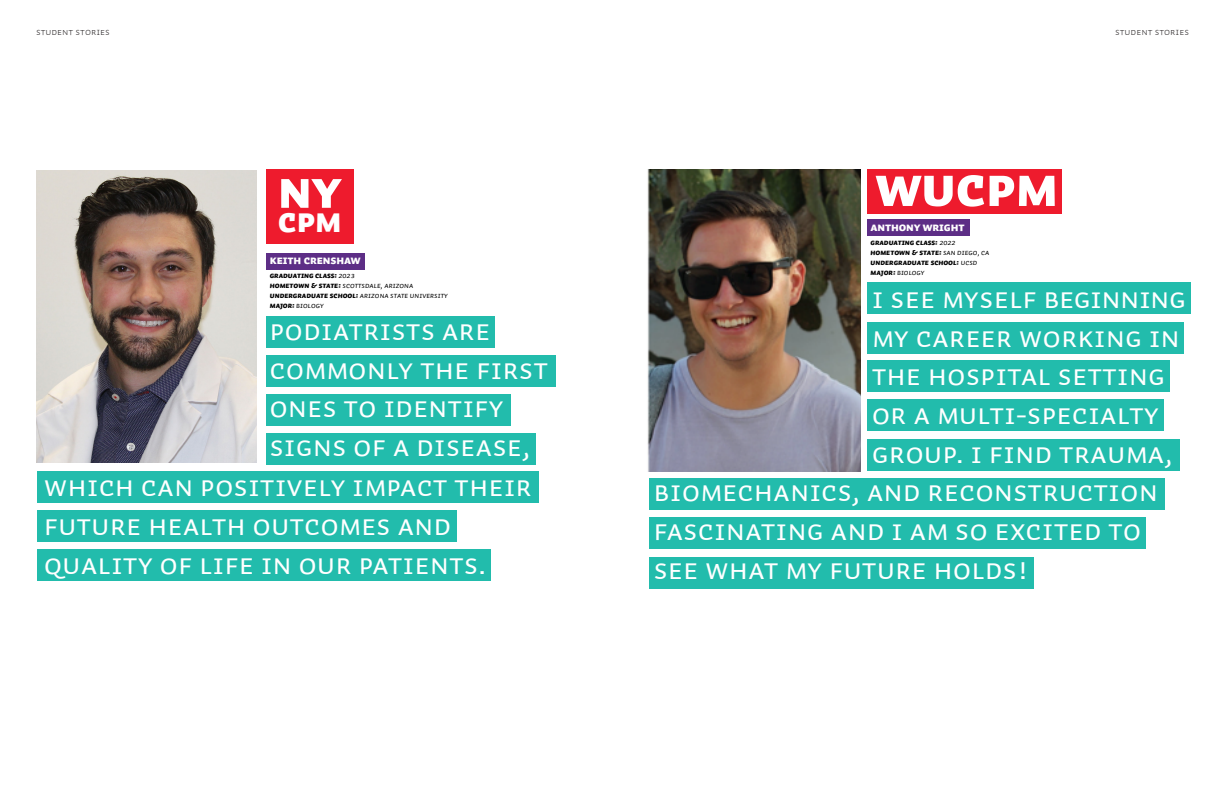
<style>
.page{position:relative;width:1224px;height:792px;background:#fff}
.page>*{position:absolute;margin:0;border:0;box-sizing:border-box;transform-origin:0 0}
.t1{font:56.2px "Auto 3 Black Sm Cp";letter-spacing:-.01em;color:#fff}
.t2{font:53.5px "Auto 3 Black Sm Cp";color:#fff}
.t3{font:35px "Auto 3 Black Sm Cp";color:#fff}
.t4{font:30.3px/38.8px "Auto 3 Regular Sm Cp";color:#fff}
.t5{font:12px "Auto 3 Black Sm Cp";letter-spacing:-.01em;color:#fff}
.t6{font:10px "Auto 3 Light Sm Cp";color:#231f20}
.t7{font:8px "Auto 3 Italic Sm Cp";letter-spacing:-.01em;color:#000}
.t8{font:8px "Auto 3 Black Italic Sm Cp";letter-spacing:-.01em;color:#000}
.s1{font-family:"Auto 3 Italic Sm Cp"}
.s2{font-family:"Auto 3 Black Italic Sm Cp"}
</style>
<div class="page">
<div style="left:867px;top:282px;width:324px;height:32px;background:#22bcac"></div>
<div style="left:867px;top:323px;width:317px;height:31px;background:#22bcac"></div>
<div style="left:867px;top:361px;width:303px;height:31px;background:#22bcac"></div>
<div style="left:867px;top:400px;width:297px;height:31px;background:#22bcac"></div>
<div style="left:867px;top:439px;width:313px;height:32px;background:#22bcac"></div>
<div style="left:649px;top:479px;width:516px;height:31px;background:#22bcac"></div>
<div style="left:649px;top:518px;width:497px;height:31px;background:#22bcac"></div>
<div style="left:649px;top:557px;width:384px;height:31px;background:#22bcac"></div>
<div style="left:867px;top:219px;width:103px;height:16px;background:#5d2e86"></div>
<div style="left:867px;top:169px;width:195px;height:44px;background:#ee1b2d"></div>
<div style="left:266px;top:316px;width:229px;height:32px;background:#22bcac"></div>
<div style="left:266px;top:433px;width:269px;height:32px;background:#22bcac"></div>
<div style="left:37px;top:510px;width:419px;height:32px;background:#22bcac"></div>
<div style="left:266px;top:355px;width:290px;height:32px;background:#22bcac"></div>
<div style="left:37px;top:471px;width:502px;height:32px;background:#22bcac"></div>
<div style="left:37px;top:549px;width:454px;height:32px;background:#22bcac"></div>
<div style="left:266px;top:394px;width:244px;height:32px;background:#22bcac"></div>
<div style="left:266px;top:253px;width:99px;height:16px;background:#5d2e86"></div>
<div style="left:267px;top:169px;width:87px;height:75px;background:#ee1b2d"></div>
<img style="left:36px;top:170px;width:220px;height:293px">
<img style="left:647px;top:169px;width:214px;height:302px">
<p class="t6" style="left:36px;top:25px;width:75px">STUDENT STORIES</p>
<p class="t6" style="left:1115px;top:25px;width:75px">STUDENT STORIES</p>
<p class="t2" style="left:278px;top:159px;width:65px">ny</p>
<p class="t3" style="left:278px;top:200px;width:65px">CPM</p>
<p class="t5" style="left:270px;top:253px;width:92px">Keith Crenshaw</p>
<p class="t8" style="left:270px;top:271px;width:87px">GRADUATING CLASS: <span class="s1">2023</span></p>
<p class="t7" style="left:270px;top:281px;width:145px"><span class="s2">Hometown &amp; State:</span> Scottsdale, Arizona</p>
<p class="t7" style="left:270px;top:291px;width:180px"><span class="s2">Undergraduate School:</span> Arizona State University</p>
<p class="t7" style="left:270px;top:301px;width:56px"><span class="s2">Major:</span> Biology</p>
<p class="t4" style="left:269px;top:311px;width:222px">Podiatrists are</p>
<p class="t4" style="left:269px;top:350px;width:280px">commonly the first ones to identify signs of a disease,</p>
<p class="t4" style="left:44px;top:467px;width:490px">which can positively impact their</p>
<p class="t4" style="left:44px;top:506px;width:409px">future health outcomes and</p>
<p class="t4" style="left:44px;top:545px;width:444px">quality of life in our patients.</p>
<p class="t1" style="left:876px;top:155px;width:184px">WUCPM</p>
<p class="t5" style="left:871px;top:220px;width:96px">Anthony Wright</p>
<p class="t8" style="left:871px;top:237px;width:87px">GRADUATING CLASS: <span class="s1">2022</span></p>
<p class="t8" style="left:871px;top:247px;width:120px">Hometown &amp; State: <span class="s1">San Diego, CA</span></p>
<p class="t8" style="left:871px;top:257px;width:108px">Undergraduate School: <span class="s1">UCSD</span></p>
<p class="t7" style="left:871px;top:267px;width:56px"><span class="s2">MAJOR:</span> Biology</p>
<p class="t4" style="left:872px;top:279px;width:316px">I see myself beginning my career working in the hospital setting or a multi-specialty group. I find trauma,</p>
<p class="t4" style="left:654px;top:473px;width:506px">biomechanics, and reconstruction fascinating and I am so excited to</p>
<p class="t4" style="left:654px;top:550px;width:377px">see what my future holds!</p>
</div>
